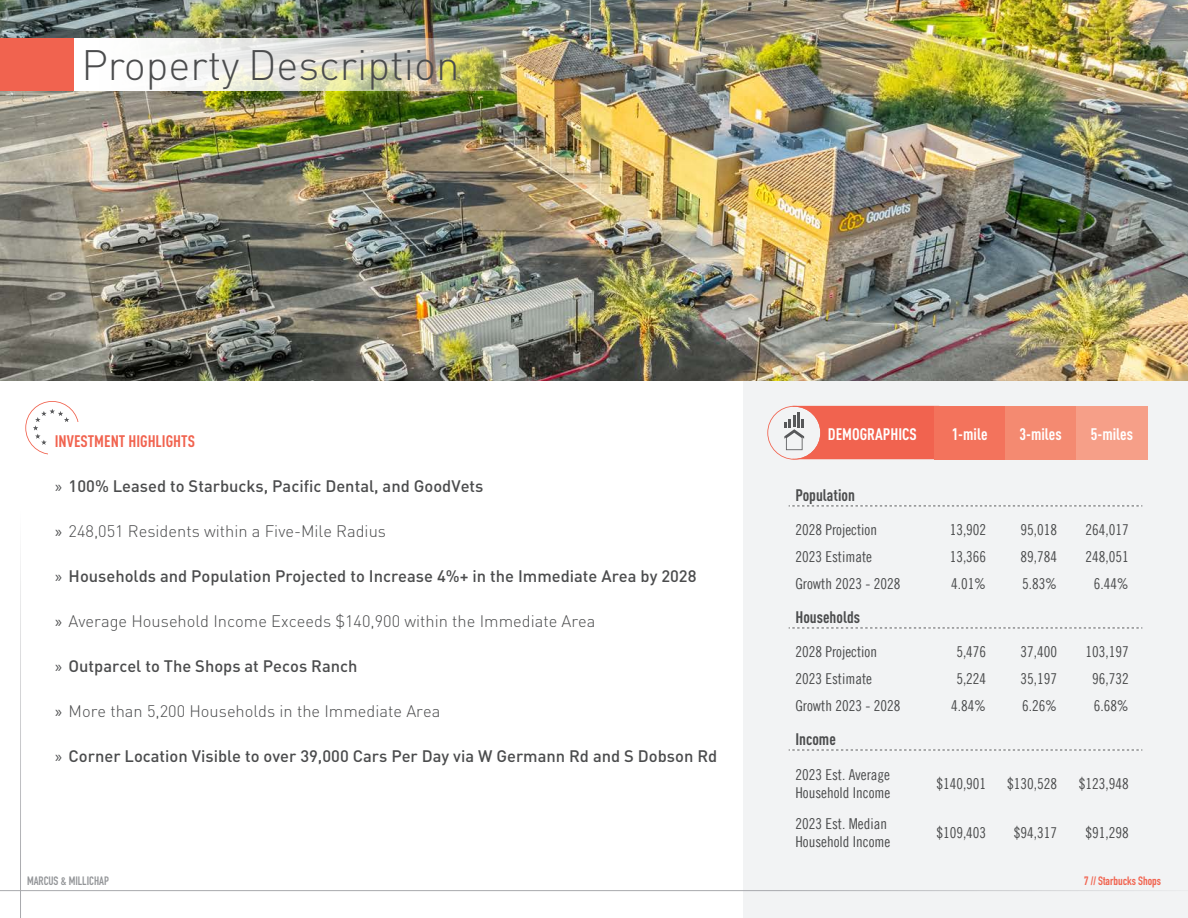
<style>
.page{position:relative;width:1188px;height:918px;background:#fff}
.page>*{position:absolute;margin:0;border:0;box-sizing:border-box;transform-origin:0 0}
.t1{font:300 42px "DIN Pro";color:#4b4c4d}
.t2{font:500 16.5px "DIN Pro";color:#4b4c4d}
.t3{font:300 16.5px "DIN Pro";color:#4b4c4d}
.t4{font:700 condensed 16.5px "DIN Pro";color:#fff}
.Body_text{font:700 condensed 16.5px "DIN Pro";color:#4b4c4d}
.t5{font:700 condensed 16.5px "DIN Pro";color:#f1634f}
.t6{font:15px "Trade Gothic LT Std Cn 18";color:#4b4c4d}
.t7{font:700 12px "DIN Condensed";color:#f1634f}
.t8{font:700 12px "DIN Condensed";color:#939598}
.s1{font-family:"Myriad Pro";font-weight:400}
</style>
<div class="page">
<div style="left:743px;top:322px;width:445px;height:596px;background:#f2f3f4"></div>
<img style="left:0;top:0;width:1188px;height:381px">
<svg style="left:767px;top:406px;width:172px;height:54px"></svg>
<div style="left:934px;top:406px;width:71px;height:53px;background:#f3735c"></div>
<div style="left:1005px;top:406px;width:71px;height:53px;background:#f48a71"></div>
<div style="left:1076px;top:406px;width:72px;height:53px;background:#f69f88"></div>
<svg style="left:25px;top:401px;width:54px;height:54px"></svg>
<div style="left:48px;top:423px;width:676px;height:414px;background:#fff"></div>
<div style="left:0;top:38px;width:74px;height:53px;background:#f1634f"></div>
<img style="left:74px;top:38px;width:447px;height:53px">
<svg style="left:789px;top:628px;width:353px;height:1px"></svg>
<svg style="left:789px;top:750px;width:353px;height:1px"></svg>
<svg style="left:789px;top:506px;width:353px;height:1px"></svg>
<hr style="left:0;top:890px;width:1188px;height:1px;background:#a8a9ad">
<hr style="left:20px;top:486px;width:1px;height:432px;background:#a8a9ad">
<p class="t1" style="left:81px;top:37px;width:380px">Property Description</p>
<p class="t5" style="left:55px;top:431px;width:142px">INVESTMENT HIGHLIGHTS</p>
<p class="t2" style="left:55px;top:475px;width:430px"><span class="s1">»</span> 100% Leased to Starbucks, Pacific Dental, and GoodVets</p>
<p class="t3" style="left:55px;top:520px;width:332px"><span class="s1">»</span> 248,051 Residents within a Five-Mile Radius</p>
<p class="t2" style="left:55px;top:565px;width:643px"><span class="s1">»</span> Households and Population Projected to Increase 4%+ in the Immediate Area by 2028</p>
<p class="t3" style="left:55px;top:610px;width:542px"><span class="s1">»</span> Average Household Income Exceeds $140,900 within the Immediate Area</p>
<p class="t2" style="left:55px;top:655px;width:304px"><span class="s1">»</span> Outparcel to The Shops at Pecos Ranch</p>
<p class="t3" style="left:55px;top:700px;width:387px"><span class="s1">»</span> More than 5,200 Households in the Immediate Area</p>
<p class="t2" style="left:55px;top:745px;width:664px"><span class="s1">»</span> Corner Location Visible to over 39,000 Cars Per Day via W Germann Rd and S Dobson Rd</p>
<p class="t4" style="left:828px;top:424px;width:90px">DEMOGRAPHICS</p>
<p class="t4" style="left:952px;top:424px;width:37px">1-mile</p>
<p class="t4" style="left:1020px;top:424px;width:44px">3-miles</p>
<p class="t4" style="left:1091px;top:424px;width:44px">5-miles</p>
<p class="Body_text" style="left:795px;top:485px;width:61px">Population</p>
<p class="t6" style="left:795px;top:520px;width:83px">2028 Projection</p>
<p class="t6" style="left:950px;top:520px;width:38px">13,902</p>
<p class="t6" style="left:1020px;top:520px;width:38px">95,018</p>
<p class="t6" style="left:1086px;top:520px;width:45px">264,017</p>
<p class="t6" style="left:795px;top:547px;width:78px">2023 Estimate</p>
<p class="t6" style="left:950px;top:547px;width:38px">13,366</p>
<p class="t6" style="left:1020px;top:547px;width:38px">89,784</p>
<p class="t6" style="left:1086px;top:547px;width:45px">248,051</p>
<p class="t6" style="left:795px;top:574px;width:106px">Growth 2023 - 2028</p>
<p class="t6" style="left:951px;top:574px;width:36px">4.01%</p>
<p class="t6" style="left:1022px;top:574px;width:36px">5.83%</p>
<p class="t6" style="left:1094px;top:574px;width:36px">6.44%</p>
<p class="Body_text" style="left:795px;top:607px;width:66px">Households</p>
<p class="t6" style="left:795px;top:642px;width:83px">2028 Projection</p>
<p class="t6" style="left:956px;top:642px;width:31px">5,476</p>
<p class="t6" style="left:1020px;top:642px;width:38px">37,400</p>
<p class="t6" style="left:1086px;top:642px;width:45px">103,197</p>
<p class="t6" style="left:795px;top:669px;width:78px">2023 Estimate</p>
<p class="t6" style="left:956px;top:669px;width:31px">5,224</p>
<p class="t6" style="left:1020px;top:669px;width:38px">35,197</p>
<p class="t6" style="left:1092px;top:669px;width:38px">96,732</p>
<p class="t6" style="left:795px;top:696px;width:106px">Growth 2023 - 2028</p>
<p class="t6" style="left:951px;top:696px;width:36px">4.84%</p>
<p class="t6" style="left:1022px;top:696px;width:36px">6.26%</p>
<p class="t6" style="left:1094px;top:696px;width:36px">6.68%</p>
<p class="Body_text" style="left:795px;top:729px;width:42px">Income</p>
<p class="t6" style="left:795px;top:766px;width:96px">2023 Est. Average</p>
<p class="t6" style="left:795px;top:784px;width:96px">Household Income</p>
<p class="t6" style="left:936px;top:775px;width:51px">$140,901</p>
<p class="t6" style="left:1007px;top:775px;width:51px">$130,528</p>
<p class="t6" style="left:1079px;top:775px;width:51px">$123,948</p>
<p class="t6" style="left:795px;top:815px;width:93px">2023 Est. Median</p>
<p class="t6" style="left:795px;top:833px;width:96px">Household Income</p>
<p class="t6" style="left:936px;top:824px;width:51px">$109,403</p>
<p class="t6" style="left:1014px;top:824px;width:45px">$94,317</p>
<p class="t6" style="left:1086px;top:824px;width:45px">$91,298</p>
<p class="t8" style="left:27px;top:873px;width:83px">MARCUS &amp; MILLICHAP</p>
<p class="t7" style="left:1084px;top:873px;width:78px">7 // Starbucks Shops</p>
</div>
